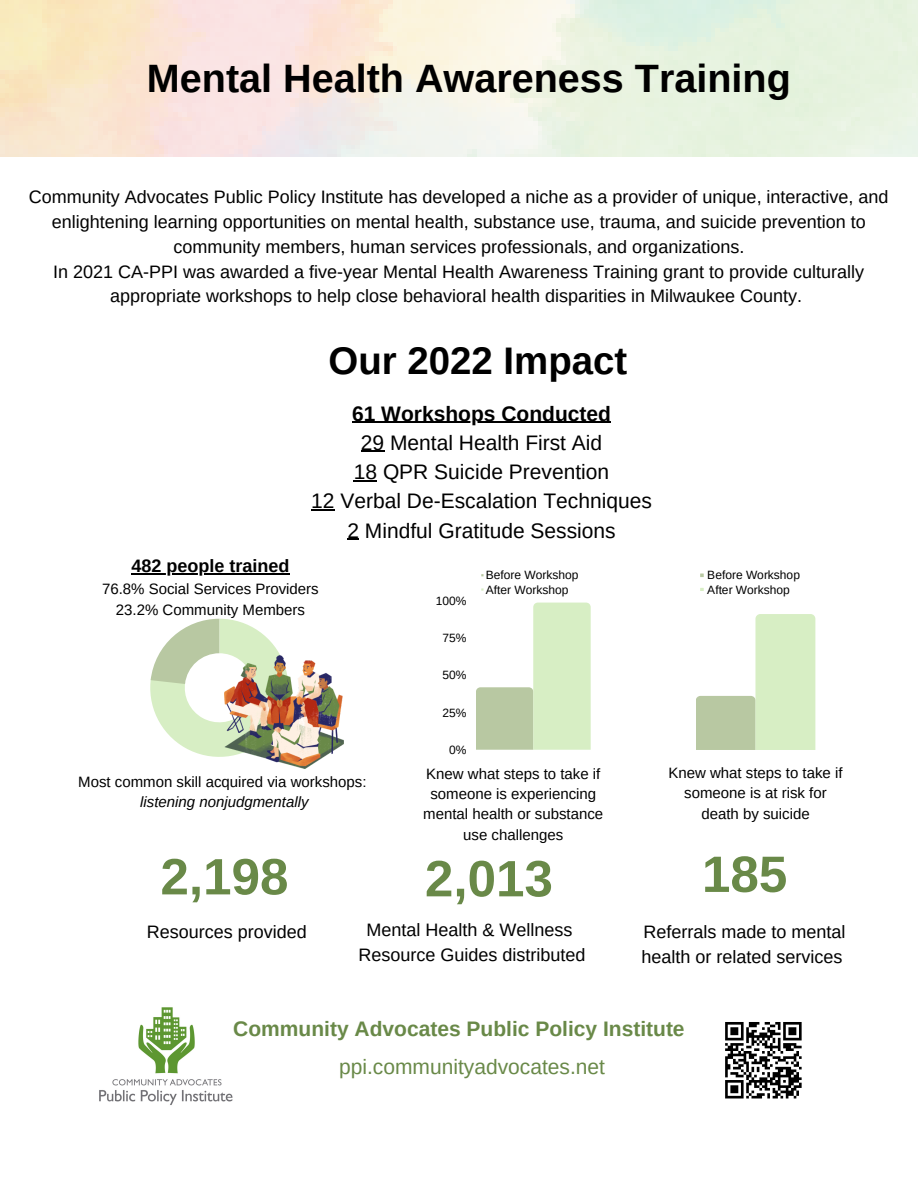
<style>
.page{position:relative;width:918px;height:1188px;background:#fff}
.page>*{position:absolute;margin:0;border:0;box-sizing:border-box;transform-origin:0 0}
.t1{font:700 51.15px "Arimo";color:#698948}
.t2{font:700 39.6px "Arimo";color:#000}
.t3{font:700 38.4px "Arimo";color:#000}
.t4{font:21px "Arimo";color:#000}
.t5{font:700 21px "Arimo";color:#698948}
.t6{font:21px "Arimo";color:#698948}
.t7{font:700 21px "Arimo";color:#000}
.t8{font:18px/24.8px "Arimo";color:#000;text-align:center}
.t9{font:700 18px "Arimo";color:#000}
.t10{font:15px/20.2px "Arimo";color:#000;text-align:center}
.t11{font:italic 15px "Arimo";color:#000}
.t12{font:12px "Arimo";color:#000}
</style>
<div class="page">
<svg style="left:150px;top:619px;width:130px;height:138px"></svg>
<img style="left:224px;top:655px;width:120px;height:114px">
<svg style="left:476px;top:687px;width:57px;height:5px"></svg>
<svg style="left:533px;top:603px;width:58px;height:4px"></svg>
<svg style="left:700px;top:573px;width:4px;height:4px"></svg>
<svg style="left:700px;top:588px;width:4px;height:3px"></svg>
<svg style="left:696px;top:614px;width:119px;height:136px"></svg>
<svg style="left:725px;top:1022px;width:77px;height:77px"></svg>
<img style="left:99px;top:1007px;width:134px;height:98px">
<hr style="left:352px;top:422px;width:259px;height:1px;background:#000">
<svg style="left:361px;top:451px;width:23px;height:1px"></svg>
<svg style="left:354px;top:480px;width:23px;height:1px"></svg>
<hr style="left:311px;top:509px;width:24px;height:2px;background:#000">
<svg style="left:347px;top:539px;width:12px;height:1px"></svg>
<hr style="left:131px;top:573px;width:158px;height:1px;background:#000">
<p class="t2" style="left:147px;top:57px;width:645px">Mental Health Awareness Training</p>
<p class="t8" style="left:29px;top:185px;width:861px">Community Advocates Public Policy Institute has developed a niche as a provider of unique, interactive, and enlightening learning opportunities on mental health, substance use, trauma, and suicide prevention to community members, human services professionals, and organizations.</p>
<p class="t8" style="left:53px;top:259px;width:812px">In 2021 CA-PPI was awarded a five-year Mental Health Awareness Training grant to provide culturally appropriate workshops to help close behavioral health disparities in Milwaukee County.</p>
<p class="t3" style="left:329px;top:339px;width:300px">Our 2022 Impact</p>
<p class="t7" style="left:352px;top:401px;width:260px">61 Workshops Conducted</p>
<p class="t4" style="left:361px;top:431px;width:243px">29 Mental Health First Aid</p>
<p class="t4" style="left:354px;top:460px;width:257px">18 QPR Suicide Prevention</p>
<p class="t4" style="left:311px;top:489px;width:342px">12 Verbal De-Escalation Techniques</p>
<p class="t4" style="left:347px;top:518px;width:270px">2 Mindful Gratitude Sessions</p>
<p class="t9" style="left:131px;top:556px;width:159px">482 people trained</p>
<p class="t10" style="left:102px;top:579px;width:218px">76.8% Social Services Providers</p>
<p class="t10" style="left:116px;top:599px;width:191px">23.2% Community Members</p>
<p class="t12" style="left:436px;top:594px;width:32px">100%</p>
<p class="t12" style="left:443px;top:631px;width:26px">75%</p>
<p class="t12" style="left:443px;top:669px;width:26px">50%</p>
<p class="t12" style="left:443px;top:706px;width:26px">25%</p>
<p class="t12" style="left:449px;top:743px;width:19px">0%</p>
<p class="t12" style="left:486px;top:568px;width:94px">Before Workshop</p>
<p class="t12" style="left:486px;top:583px;width:84px">After Workshop</p>
<p class="t12" style="left:707px;top:568px;width:94px">Before Workshop</p>
<p class="t12" style="left:707px;top:583px;width:84px">After Workshop</p>
<p class="t10" style="left:423px;top:764px;width:182px">Knew what steps to take if someone is experiencing mental health or substance use challenges</p>
<p class="t10" style="left:668px;top:763px;width:176px">Knew what steps to take if someone is at risk for death by suicide</p>
<p class="t1" style="left:702px;top:846px;width:87px">185</p>
<p class="t8" style="left:642px;top:919px;width:205px;text-align:left">Referrals made to mental health or related services</p>
<p class="t10" style="left:78px;top:772px;width:290px">Most common skill acquired via workshops:</p>
<p class="t11" style="left:140px;top:794px;width:170px">listening nonjudgmentally</p>
<p class="t1" style="left:160px;top:848px;width:130px">2,198</p>
<p class="t8" style="left:147px;top:919px;width:162px">Resources provided</p>
<p class="t1" style="left:425px;top:850px;width:130px">2,013</p>
<p class="t8" style="left:367px;top:917px;width:207px">Mental Health &amp; Wellness</p>
<p class="t8" style="left:359px;top:942px;width:228px">Resource Guides distributed</p>
<p class="t5" style="left:233px;top:1017px;width:453px">Community Advocates Public Policy Institute</p>
<p class="t6" style="left:339px;top:1055px;width:267px">ppi.communityadvocates.net</p>
</div>
